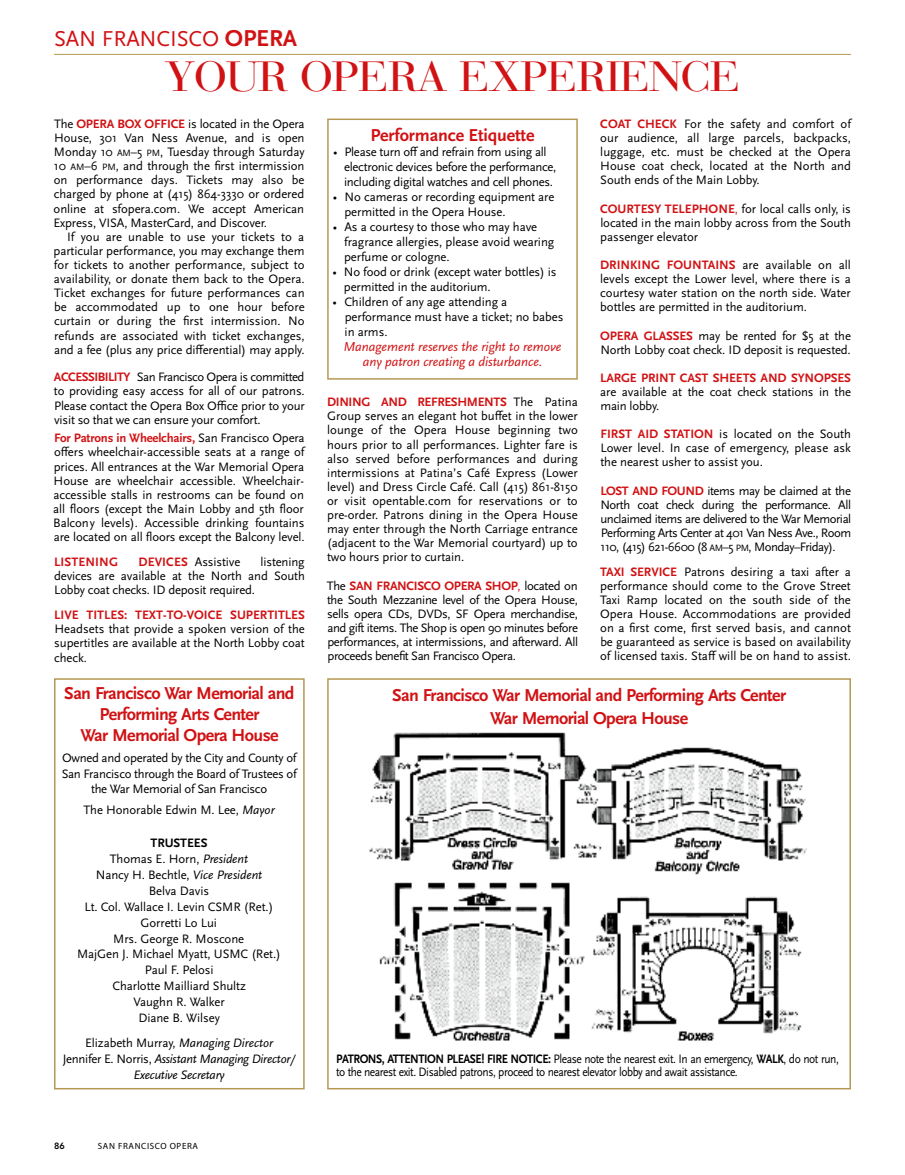
<style>
.page{position:relative;width:905px;height:1175px;background:#fff}
.page>*{position:absolute;margin:0;border:0;box-sizing:border-box;transform-origin:0 0}
.t1{font:42px "Bauer Bodoni";letter-spacing:-.035em;color:#d11214;scale:1.1 1}
.t2{font:22.5px "Scala Sans Pro";letter-spacing:-.005em;color:#d11214}
.t3{font:700 18px/21.1px "Scala Sans Pro";letter-spacing:-.035em;color:#d11214;text-align:center}
.t4{font:700 18px "Scala Sans Pro";letter-spacing:-.005em;color:#d11214}
.t5{font:italic 13.5px/15px "Scala Sans Pro";letter-spacing:-.005em;color:#d11214;text-align:center}
.t6{font:12.75px/14.1px "Scala Sans Pro";letter-spacing:-.005em;color:#000;text-align:justify}
.t7{font:12.75px/15px "Scala Sans Pro";letter-spacing:-.025em;color:#000}
.t8{font:12.75px/13.5px "Scala Sans Pro";letter-spacing:-.04em;color:#000;scale:.9 1}
.t9{font:italic 12.75px/15.9px "Scala Sans Pro";letter-spacing:-.02em;color:#000;text-align:center}
.t10{font:700 12.75px "Scala Sans Pro";color:#d11214}
.t11{font:9px "Myriad Pro";letter-spacing:.07em;color:#000}
.t12{font:800 9px "Avenir";color:#000}
.s1{font-weight:700;font-size:24px}
.s2{font-weight:700;color:#d11214}
.s3{font-size:9.6px}
.s4{color:#d11214}
.s5{font-style:italic}
.s6{font-weight:700}
.s7{font-style:normal}
</style>
<div class="page">
<img style="left:369px;top:732px;width:438px;height:309px">
<div style="left:327px;top:678px;width:523px;height:411px;border:2px solid #b59952"></div>
<div style="left:327px;top:118px;width:251px;height:262px;border:2px solid #b59952"></div>
<div style="left:54px;top:678px;width:250px;height:411px;border:2px solid #b59952"></div>
<hr style="left:54px;top:54px;width:796px;height:1px;background:#b59952">
<h2 class="t2" style="left:54px;top:26px;width:245px">San FranciSco <span class="s1">OPERA</span></h2>
<h1 class="t1" style="left:164px;top:51px;width:525px">YOUR OPERA EXPERIENCE</h1>
<p class="t6" style="left:53px;top:117px;width:253px">The <span class="s2">OPERA BOX OFFICE</span> is located in the opera House, 301 Van ness avenue, and is open Monday 10 <span class="s3">aM</span>–5 <span class="s3">PM</span>, Tuesday through Saturday 10 <span class="s3">aM</span>–6 <span class="s3">PM</span>, and through the first intermission on performance days. Tickets may also be charged by phone at (415) 864- 3330 or ordered online at sfopera.com. We accept american Express, ViSa, Mastercard, and Discover.</p>
<p class="t6" style="left:54px;top:229px;width:252px;text-indent:13px">if you are unable to use your tickets to a particular performance, you may exchange them for tickets to another performance, subject to availability, or donate them back to the opera.<br>Ticket exchanges for future performances can be accommodated up to one hour before curtain or during the first intermission. no refunds are associated with ticket exchanges, and a fee (plus any price differential) may apply.</p>
<p class="t6" style="left:54px;top:370px;width:252px"><span class="s2">ACCESSIBILITY</span> San Francisco opera is committed to providing easy access for all of our patrons.<br>Please contact the opera Box office prior to your visit so that we can ensure your comfort.</p>
<p class="t6" style="left:53px;top:431px;width:253px"><span class="s2">For Patrons in Wheelchairs,</span> San Francisco opera offers wheelchair-accessible seats at a range of prices. all entrances at the War Memorial opera House are wheelchair accessible. Wheelchair&shy;accessible stalls in restrooms can be found on all floors (except the Main Lobby and 5th floor Balcony levels). accessible drinking fountains are located on all floors except the Balcony level.</p>
<p class="t10" style="left:54px;top:554px;width:65px">LISTENING</p>
<p class="t6" style="left:138px;top:555px;width:103px"><span class="s2">DEVICES</span> assistive</p>
<p class="t6" style="left:600px;top:117px;width:252px"><span class="s2">COAT CHECK</span> For the safety and comfort of our audience, all large parcels, backpacks, luggage, etc. must be checked at the opera House coat check, located at the north and South ends of the Main Lobby.</p>
<p class="t6" style="left:600px;top:201px;width:252px"><span class="s2">COURTESY TELEPHONE</span><span class="s4">,</span> for local calls only, is located in the main lobby across from the South passenger elevator</p>
<p class="t6" style="left:600px;top:258px;width:252px"><span class="s2">DRINKING FOUNTAINS</span> are available on all levels except the Lower level, where there is a courtesy water station on the north side. Water bottles are permitted in the auditorium.</p>
<p class="t6" style="left:600px;top:328px;width:252px"><span class="s2">OPERA GLASSES</span> may be rented for $5 at the north Lobby coat check. iD deposit is requested.</p>
<p class="t10" style="left:600px;top:370px;width:252px">LARGE PRINT CAST SHEETS AND SYNOPSES</p>
<p class="t6" style="left:600px;top:385px;width:252px">are available at the coat check stations in the main lobby.</p>
<p class="t6" style="left:600px;top:427px;width:252px"><span class="s2">FIRST AID STATION</span> is located on the South Lower level. in case of emergency, please ask the nearest usher to assist you.</p>
<p class="t6" style="left:600px;top:483px;width:252px"><span class="s2">LOST AND FOUND</span> items may be claimed at the north coat check during the performance. all unclaimed items are delivered to the War Memo rial Performing arts center at 401 Van ness ave., room 110, (415) 621-6600 (8 <span class="s3">aM</span>–5 <span class="s3">PM</span>, Monday–Friday).</p>
<p class="t6" style="left:600px;top:564px;width:252px"><span class="s2">TAXI SERVICE</span> Patrons desiring a taxi after a performance should come to the Grove Street Taxi ramp located on the south side of the opera House. accommodations are provided on a first come, first served basis, and cannot be guaranteed as service is based on availability of licensed taxis. Staff will be on hand to assist.</p>
<h3 class="t4" style="left:370px;top:125px;width:165px">Performance Etiquette</h3>
<p class="t7" style="left:344px;top:145px;width:214px;text-indent:-11px">• Please turn off and refrain from using all electronic devices before the performance, including digital watches and cell phones.</p>
<p class="t6" style="left:344px;top:190px;width:211px;line-height:15px;text-indent:-12px">• no cameras or recording equipment are permitted in the opera House.</p>
<p class="t6" style="left:344px;top:220px;width:212px;line-height:15px;text-align:left;text-indent:-11px">• as a courtesy to those who may have fragrance allergies, please avoid wearing perfume or cologne.</p>
<p class="t6" style="left:344px;top:265px;width:214px;line-height:15px;text-indent:-12px">• no food or drink (except water bottles) is permitted in the auditorium.</p>
<p class="t6" style="left:344px;top:295px;width:220px;line-height:15px;text-align:left;text-indent:-12px">• children of any age attending a performance must have a ticket; no babes in arms.</p>
<p class="t5" style="left:343px;top:339px;width:219px">Management reserves the right to remove any patron creating a disturbance.</p>
<p class="t6" style="left:327px;top:395px;width:252px"><span class="s2">DINING AND REFRESHMENTS</span> The Patina Group serves an elegant hot buffet in the lower lounge of the opera House beginning two hours prior to all performances. Lighter fare is also served before performances and during intermissions at Patina’s café Express (Lower level) and Dress circle café. call (415) 861-8150 or visit opentable.com for reservations or to pre-order. Patrons dining in the opera House may enter through the north carriage entrance (adjacent to the War Memorial courtyard) up to two hours prior to curtain.</p>
<p class="t6" style="left:327px;top:578px;width:253px">The <span class="s2">SAN FRANCISCO OPERA SHOP</span><span class="s4">,</span> located on the South Mezzanine level of the opera House, sells opera cDs, DVDs, SF opera merchandise, and gift items. The Shop is open 90 minutes before perfor mances, at intermissions, and afterward. all proceeds benefit San Francisco opera.</p>
<p class="t6" style="left:54px;top:555px;width:252px;text-indent:206px">listening devices are available at the north and South Lobby coat checks. iD deposit required.</p>
<p class="t10" style="left:54px;top:607px;width:252px">LIVE TITLES: TEXT-TO-VOICE SUPERTITLES</p>
<p class="t6" style="left:54px;top:622px;width:252px">Headsets that provide a spoken version of the supertitles are available at the north Lobby coat check.</p>
<h3 class="t3" style="left:64px;top:682px;width:232px">San Francisco War Memorial and<br>Performing Arts Center<br>War Memorial Opera House</h3>
<p class="t7" style="left:62px;top:749px;width:236px;line-height:15.9px;text-align:center">owned and operated by the city and county of<br>San Francisco through the Board of Trustees of the War Memorial of San Francisco</p>
<p class="t6" style="left:83px;top:802px;width:193px">The Honorable Edwin M. Lee, <span class="s5">Mayor</span></p>
<p class="t6" style="left:77px;top:835px;width:205px;line-height:15.9px;text-align:center"><span class="s6">TRUSTEES<br></span>Thomas E. Horn, <span class="s5">President<br></span>nancy H. Bechtle, <span class="s5">Vice President<br></span>Belva Davis<br>Lt. col. Wallace i. Levin cSMr (ret.)<br>Gorretti Lo Lui<br>Mrs. George r. Moscone<br>MajGen J. Michael Myatt, USMc (ret.)<br>Paul F. Pelosi<br>charlotte Mailliard Shultz<br>Vaughn r. Walker<br>Diane B. Wilsey</p>
<p class="t9" style="left:63px;top:1034px;width:234px"><span class="s7">Elizabeth Murray,</span> Managing Director<br><span class="s7">Jennifer E. norris,</span> Assistant Managing Director/<br>Executive Secretary</p>
<p class="t12" style="left:54px;top:1140px;width:12px">86</p>
<p class="t11" style="left:98px;top:1140px;width:102px">SAN FRANCISCO OPERA</p>
<h3 class="t3" style="left:392px;top:684px;width:395px;line-height:22.5px">San Francisco War Memorial and Performing Arts Center<br>War Memorial Opera House</h3>
<p class="t8" style="left:336px;top:1051px;width:560px"><span class="s6">PATRONS, ATTENTION PLEASE! FIRE NOTICE:</span> Please note the nearest exit. in an emergency, <span class="s6">WALK</span>, do not run, to the nearest exit. Disabled patrons, proceed to nearest elevator lobby and await assistance.</p>
</div>
